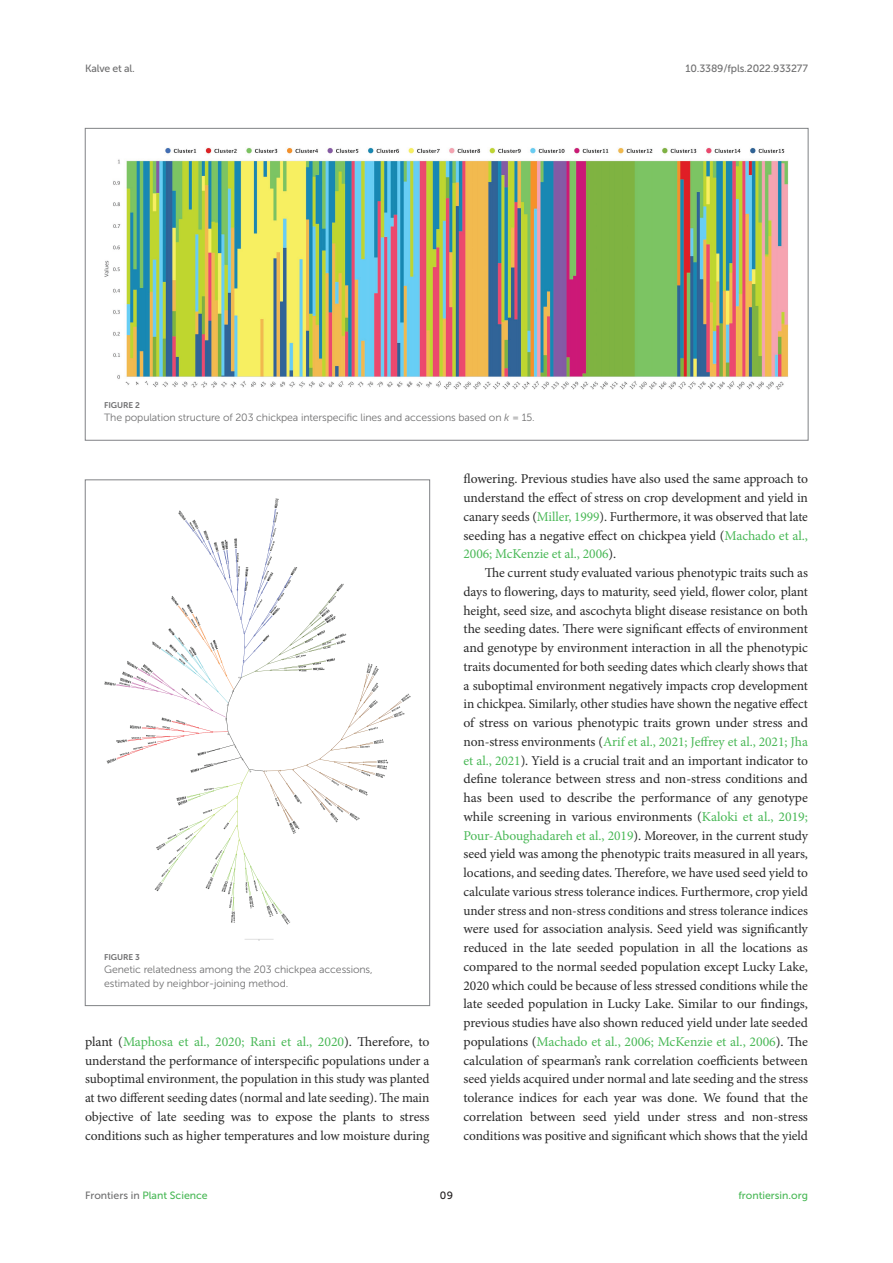
<style>
.page{position:relative;width:893px;height:1263px;background:#fff}
.page>*{position:absolute;margin:0;border:0;box-sizing:border-box;transform-origin:0 0}
.TEXT{font:13.5px/18.8px "Minion Pro";letter-spacing:-.005em;color:#292929;text-align:justify}
.FIG_LEG{font:10.5px/13.5px "Museo Sans 300";letter-spacing:-.01em;color:#6f6f70}
.t1{font:10.5px "Museo Sans 500";color:#49b856}
.t2{font:10.5px "Museo Sans 500";letter-spacing:-.015em;color:#6f6f70}
.t3{font:10.5px "Museo Sans 500";color:#231f20}
.FIG_HD{font:8.25px "Museo Sans 700";letter-spacing:-.01em;color:#6f6f70}
.s1{font-style:italic}
.s2{color:#49b856}
.s3{color:#6f6f70}
</style>
<div class="page">
<img style="left:104px;top:147px;width:685px;height:242px">
<img style="left:104px;top:499px;width:307px;height:442px">
<p class="t2" style="left:85px;top:63px;width:51px">Kalve et al.</p>
<p class="t2" style="left:686px;top:63px;width:124px">10.3389/fpls.2022.933277</p>
<p class="FIG_HD" style="left:104px;top:400px;width:37px">FIGURE 2</p>
<p class="FIG_LEG" style="left:104px;top:411px;width:432px">The population structure of 203 chickpea interspecific lines and accessions based on <span class="s1">k</span> = 15.</p>
<p class="FIG_HD" style="left:104px;top:952px;width:37px">FIGURE 3</p>
<p class="FIG_LEG" style="left:104px;top:963px;width:270px">Genetic relatedness among the 203 chickpea accessions, estimated by neighbor-joining method.</p>
<p class="TEXT" style="left:85px;top:1032px;width:346px">plant (<span class="s2">Maphosa et al., 2020; Rani et al., 2020</span>). Therefore, to understand the performance of interspecific populations under a suboptimal environment, the population in this study was planted at two different seeding dates (normal and late seeding). The main objective of late seeding was to expose the plants to stress conditions such as higher temperatures and low moisture during</p>
<p class="TEXT" style="left:463px;top:470px;width:346px">flowering. Previous studies have also used the same approach to understand the effect of stress on crop development and yield in canary seeds (<span class="s2">Miller, 1999</span>). Furthermore, it was observed that late seeding has a negative effect on chickpea yield (<span class="s2">Machado et al., 2006; McKenzie et al., 2006</span>).</p>
<p class="TEXT" style="left:463px;top:563px;width:346px;text-indent:21px">The current study evaluated various phenotypic traits such as days to flowering, days to maturity, seed yield, flower color, plant height, seed size, and ascochyta blight disease resistance on both the seeding dates. There were significant effects of environment and genotype by environment interaction in all the phenotypic traits documented for both seeding dates which clearly shows that a suboptimal environment negatively impacts crop development in chickpea. Similarly, other studies have shown the negative effect of stress on various phenotypic traits grown under stress and non-stress environments (<span class="s2">Arif et al., 2021; Jeffrey et al., 2021; Jha et al., 2021</span>). Yield is a crucial trait and an important indicator to define tolerance between stress and non-stress conditions and has been used to describe the performance of any genotype while screening in various environments (<span class="s2">Kaloki et al., 2019; Pour-Aboughadareh et al., 2019</span>). Moreover, in the current study seed yield was among the phenotypic traits measured in all years, locations, and seeding dates. Therefore, we have used seed yield to calculate various stress tolerance indices. Furthermore, crop yield under stress and non-stress conditions and stress tolerance indices were used for association analysis. Seed yield was significantly reduced in the late seeded population in all the locations as compared to the normal seeded population except Lucky Lake, 2020 which could be because of less stressed conditions while the late seeded population in Lucky Lake. Similar to our findings, previous studies have also shown reduced yield under late seeded populations (<span class="s2">Machado et al., 2006; McKenzie et al., 2006</span>). The calculation of spearman’s rank correlation coefficients between seed yields acquired under normal and late seeding and the stress tolerance indices for each year was done. We found that the correlation between seed yield under stress and non-stress conditions was positive and significant which shows that the yield</p>
<p class="t1" style="left:85px;top:1190px;width:124px"><span class="s3">Frontiers in</span> Plant Science</p>
<p class="t3" style="left:440px;top:1190px;width:15px">09</p>
<p class="t1" style="left:738px;top:1190px;width:71px">frontiersin.org</p>
</div>
